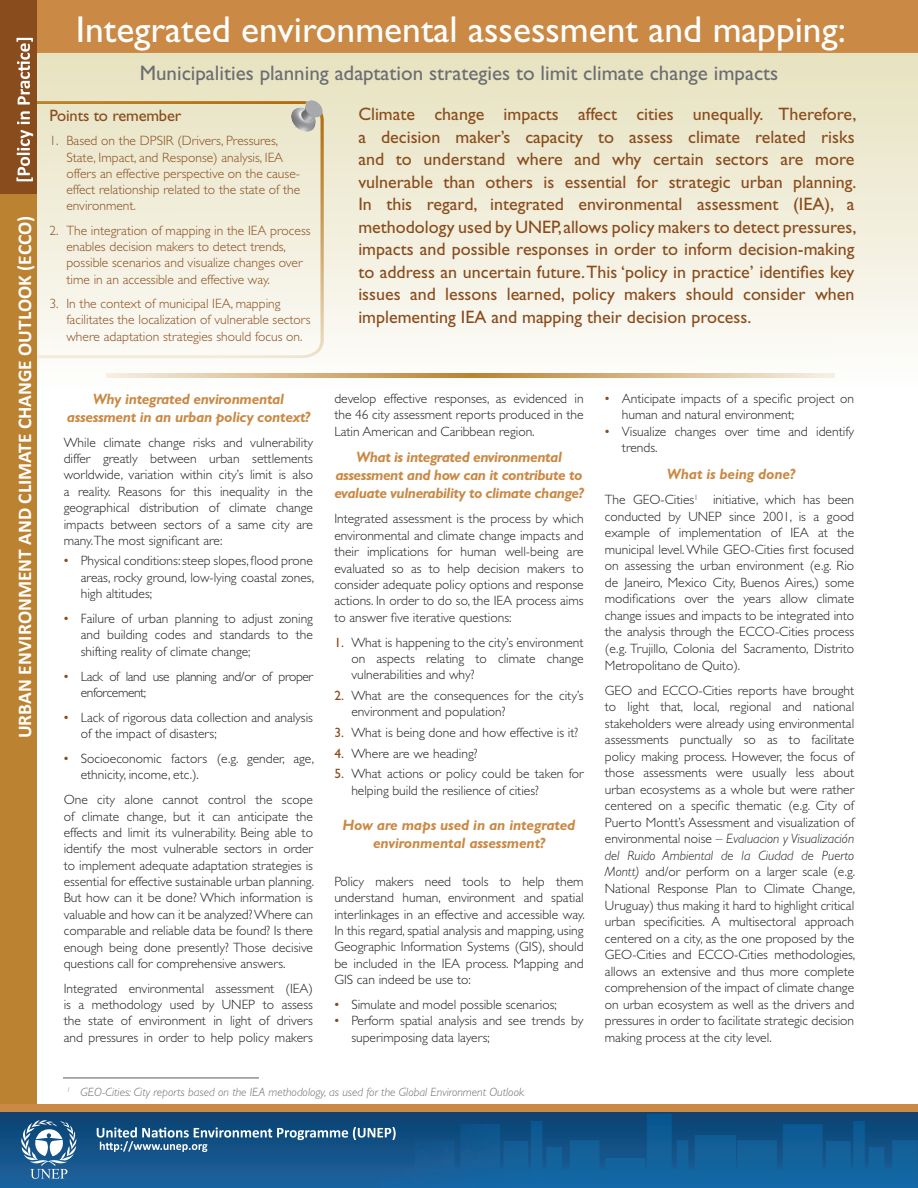
<style>
.page{position:relative;width:918px;height:1188px;background:#fff}
.page>*{position:absolute;margin:0;border:0;box-sizing:border-box;transform-origin:0 0}
.t1{font:37.5px "Gill Sans Std";color:#fff}
.t2{font:21px "Gill Sans Std";color:#6c6d70}
.t3{font:700 19.5px "Calibri";color:#fff}
.t4{font:18px/22.5px "Gill Sans Std";color:#894c1d;text-align:justify}
.t5{font:16.5px "Gill Sans Std";letter-spacing:-.01em;color:#894c1d}
.t6{font:italic 700 15px/18.1px "Gill Sans Std";letter-spacing:-.02em;color:#ca8944;text-align:center}
.t7{font:300 13.5px/16.4px "Gill Sans Std";color:#231f20;text-align:justify}
.t8{font:300 13.5px/16.2px "Gill Sans Std";color:#894c1d}
.t9{font:300 13.5px/16.4px "Gill Sans Std";letter-spacing:-.03em;color:#231f20}
.t10{font:italic 300 12px "Gill Sans Std";color:#6c6d70}
.s1{font-weight:400;color:#894c1d}
.s2{font-style:italic}
</style>
<div class="page">
<div style="left:0;top:53px;width:918px;height:336px;background:linear-gradient(to bottom,#e7e2c0,#fcfbf9)"></div>
<div style="left:0;top:1111px;width:918px;height:77px;background:linear-gradient(to bottom,#0b4271,#1c639e)"></div>
<svg style="left:97px;top:1127px;width:284px;height:25px;background:#40729a"></svg>
<svg style="left:21px;top:1120px;width:56px;height:59px"></svg>
<img style="left:381px;top:1114px;width:537px;height:74px">
<div style="left:0;top:1104px;width:918px;height:7px;background:#ca8944"></div>
<div style="left:0;top:0;width:918px;height:53px;background:#ca8944"></div>
<img style="left:37px;top:101px;width:287px;height:257px">
<img style="left:107px;top:373px;width:728px;height:4px">
<div style="left:0;top:0;width:37px;height:195px;background:#894c1d"></div>
<div style="left:0;top:195px;width:37px;height:909px;background:#bb8232"></div>
<svg style="left:16px;top:38px;width:17px;height:143px"></svg>
<hr style="left:63px;top:1077px;width:196px;height:2px;background:#6c6d70">
<img style="left:295px;top:100px;width:16px;height:9px">
<h3 class="t3" style="left:2px;top:222px;width:8px;rotate:-90deg">)</h3>
<h3 class="t3" style="left:12px;top:738px;width:524px;rotate:-90deg">URBAN ENVIRONMENT AND CLIMATE CHANGE OUTLOOK (ECCO)</h3>
<h1 class="t1" style="left:76px;top:8px;width:772px">Integrated environmental assessment and mapping:</h1>
<h2 class="t2" style="left:140px;top:60px;width:640px">Municipalities planning adaptation strategies to limit climate change impacts</h2>
<p class="t5" style="left:49px;top:106px;width:133px">Points to remember</p>
<p class="t8" style="left:66px;top:133px;width:235px;text-indent:-17px">1. Based on the DPSIR (Drivers, Pressures, State, Impact, and Response) analysis, IEA offers an effective perspective on the cause&shy;effect relationship related to the state of the environment.</p>
<p class="t8" style="left:66px;top:222px;width:246px;text-indent:-17px">2. The integration of mapping in the IEA process enables decision makers to detect trends, possible scenarios and visualize changes over time in an accessible and effective way.</p>
<p class="t8" style="left:66px;top:296px;width:246px;text-indent:-17px">3. In the context of municipal IEA, mapping facilitates the localization of vulnerable sectors where adaptation strategies should focus on.</p>
<p class="t4" style="left:358px;top:103px;width:500px">Climate change impacts affect cities unequally. Therefore, a decision maker’s capacity to assess climate related risks and to understand where and why certain sectors are more vulnerable than others is essential for strategic urban planning.<br>In this regard, integrated environmental assessment (IEA), a methodology used by UNEP, allows policy makers to detect pressures, impacts and possible responses in order to inform decision-making to address an uncertain future. This ‘policy in practice’ identifies key issues and lessons learned, policy makers should consider when implementing IEA and mapping their decision process.</p>
<p class="t6" style="left:67px;top:390px;width:245px">Why integrated environmental assessment in an urban policy context?</p>
<p class="t7" style="left:64px;top:434px;width:251px">While climate change risks and vulnerability differ greatly between urban settlements worldwide, variation within city’s limit is also a reality. Reasons for this inequality in the geographical distribution of climate change impacts between sectors of a same city are many.The most significant are:</p>
<p class="t7" style="left:81px;top:553px;width:235px;text-indent:-17px"><span class="s1">•</span> Physical conditions: steep slopes, flood prone areas, rocky ground, low-lying coastal zones, high altitudes;</p>
<p class="t7" style="left:81px;top:611px;width:234px;text-indent:-17px"><span class="s1">•</span> Failure of urban planning to adjust zoning and building codes and standards to the shifting reality of climate change;</p>
<p class="t9" style="left:81px;top:668px;width:234px;text-indent:-17px"><span class="s1">•</span> Lack of land use planning and/or of proper enforcement;</p>
<p class="t7" style="left:81px;top:709px;width:234px;text-indent:-17px"><span class="s1">•</span> Lack of rigorous data collection and analysis of the impact of disasters;</p>
<p class="t7" style="left:81px;top:751px;width:235px;text-indent:-17px"><span class="s1">•</span> Socioeconomic factors (e.g. gender, age, ethnicity, income, etc.).</p>
<p class="t7" style="left:64px;top:792px;width:252px">One city alone cannot control the scope of climate change, but it can anticipate the effects and limit its vulnerability. Being able to identify the most vulnerable sectors in order to implement adequate adaptation strategies is essential for effective sustainable urban planning.<br>But how can it be done? Which information is valuable and how can it be analyzed? Where can comparable and reliable data be found? Is there enough being done presently? Those decisive questions call for comprehensive answers.</p>
<p class="t7" style="left:64px;top:980px;width:251px">Integrated environmental assessment (IEA) is a methodology used by UNEP to assess the state of environment in light of drivers and pressures in order to help policy makers</p>
<p class="t7" style="left:334px;top:390px;width:251px">develop effective responses, as evidenced in the 46 city assessment reports produced in the Latin American and Caribbean region.</p>
<p class="t6" style="left:334px;top:448px;width:251px">What is integrated environmental assessment and how can it contribute to evaluate vulnerability to climate change?</p>
<p class="t7" style="left:334px;top:511px;width:251px">Integrated assessment is the process by which environmental and climate change impacts and their implications for human well-being are evaluated so as to help decision makers to consider adequate policy options and response actions. In order to do so, the IEA process aims to answer five iterative questions:</p>
<p class="t7" style="left:351px;top:634px;width:234px;text-indent:-17px"><span class="s1">1.</span> What is happening to the city’s environment on aspects relating to climate change vulnerabilities and why?</p>
<p class="t7" style="left:351px;top:688px;width:234px;text-indent:-17px"><span class="s1">2.</span> What are the consequences for the city’s environment and population?</p>
<p class="t7" style="left:334px;top:725px;width:246px"><span class="s1">3.</span> What is being done and how effective is it?</p>
<p class="t7" style="left:334px;top:745px;width:145px"><span class="s1">4.</span> Where are we heading?</p>
<p class="t7" style="left:351px;top:766px;width:234px;text-indent:-17px"><span class="s1">5.</span> What actions or policy could be taken for helping build the resilience of cities?</p>
<p class="t6" style="left:343px;top:816px;width:234px">How are maps used in an integrated environmental assessment?</p>
<p class="t7" style="left:334px;top:873px;width:252px">Policy makers need tools to help them understand human, environment and spatial interlinkages in an effective and accessible way.<br>In this regard, spatial analysis and mapping, using Geographic Information Systems (GIS), should be included in the IEA process. Mapping and GIS can indeed be use to:</p>
<p class="t7" style="left:334px;top:996px;width:224px"><span class="s1">•</span> Simulate and model possible scenarios;</p>
<p class="t7" style="left:351px;top:1013px;width:234px;text-indent:-17px"><span class="s1">•</span> Perform spatial analysis and see trends by superimposing data layers;</p>
<p class="t7" style="left:622px;top:390px;width:234px;text-indent:-17px"><span class="s1">•</span> Anticipate impacts of a specific project on human and natural environment;</p>
<p class="t7" style="left:622px;top:423px;width:234px;text-indent:-17px"><span class="s1">•</span> Visualize changes over time and identify trends.</p>
<p class="t6" style="left:667px;top:465px;width:130px">What is being done?</p>
<p class="t7" style="left:605px;top:492px;width:251px">The GEO-Cities<sup>1</sup> initiative, which has been conducted by UNEP since 2001, is a good example of implementation of IEA at the municipal level. While GEO-Cities first focused on assessing the urban environment (e.g. Rio de Janeiro, Mexico City, Buenos Aires,) some modifications over the years allow climate change issues and impacts to be integrated into the analysis through the ECCO-Cities process (e.g. Trujillo, Colonia del Sacramento, Distrito Metropolitano de Quito).</p>
<p class="t7" style="left:605px;top:682px;width:252px">GEO and ECCO-Cities reports have brought to light that, local, regional and national stakeholders were already using environmental assessments punctually so as to facilitate policy making process. However, the focus of those assessments were usually less about urban ecosystems as a whole but were rather centered on a specific thematic (e.g. City of Puerto Montt’s Assessment and visualization of environmental noise – <span class="s2">Evaluacion y Visualización del Ruido Ambiental de la Ciudad de Puerto Montt)</span> and/or perform on a larger scale (e.g.<br>National Response Plan to Climate Change, Uruguay) thus making it hard to highlight critical urban specificities. A multisectoral approach centered on a city, as the one proposed by the GEO-Cities and ECCO-Cities methodologies, allows an extensive and thus more complete comprehension of the impact of climate change on urban ecosystem as well as the drivers and pressures in order to facilitate strategic decision making process at the city level.</p>
<p class="t10" style="left:67px;top:1085px;width:459px"><sup>1</sup> GEO-Cities: City reports based on the IEA methodology, as used for the Global Environment Outlook</p>
</div>
